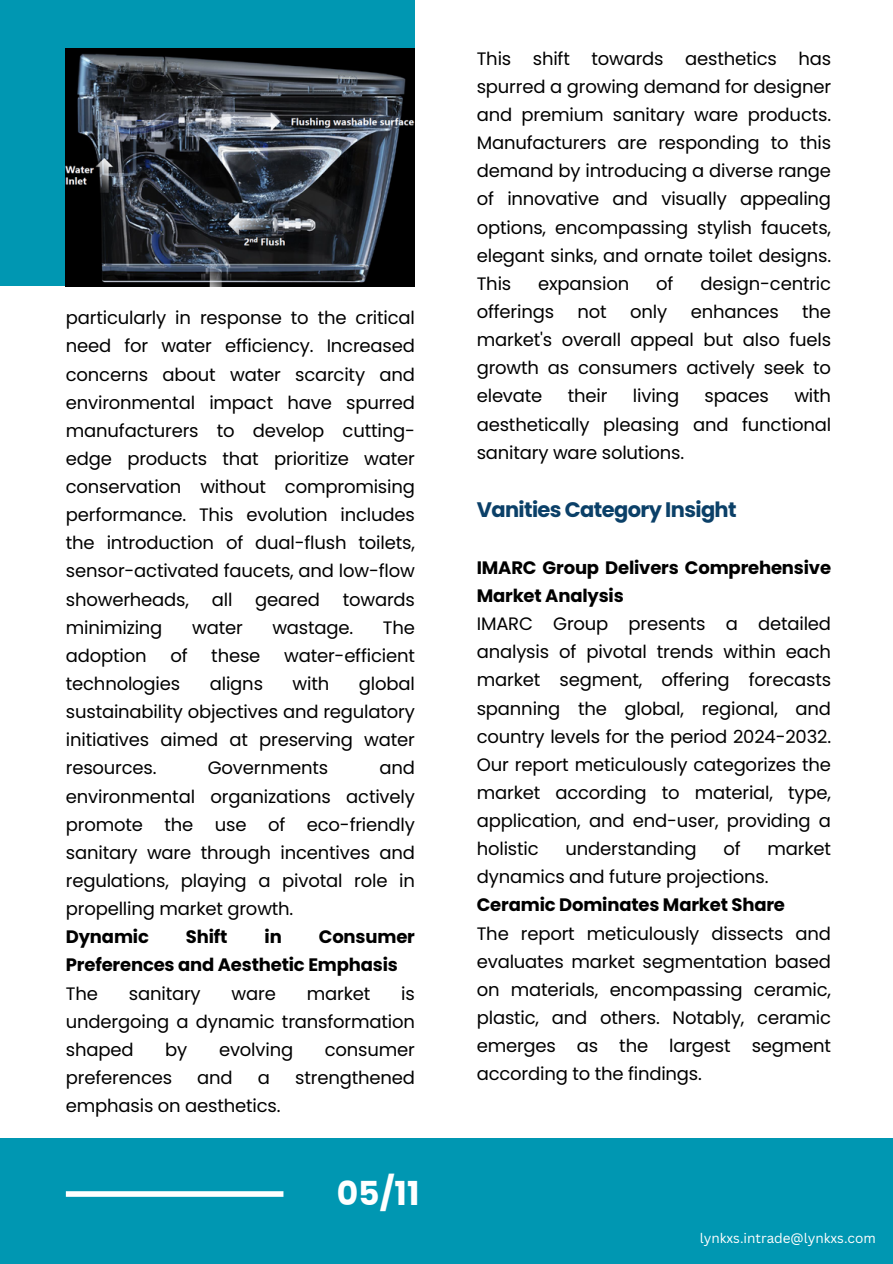
<style>
.page{position:relative;width:893px;height:1264px;background:#fff}
.page>*{position:absolute;margin:0;border:0;box-sizing:border-box;transform-origin:0 0}
.t1{font:700 33px "Poppins";color:#fff}
.t2{font:700 21px "Poppins";letter-spacing:-.03em;color:#0b4068}
.t3{font:18px/28.2px "Poppins";letter-spacing:-.01em;color:#000;text-align:justify}
.t4{font:700 18px/28.2px "Poppins";letter-spacing:-.01em;color:#000}
.t5{font:13.5px "Canva Sans";color:#fff}
.s1{font-weight:700}
.s2{font-weight:400}
</style>
<div class="page">
<div style="left:0;top:0;width:414px;height:286px;background:#0097b2"></div>
<div style="left:0;top:1137px;width:892px;height:126px;background:#0097b2"></div>
<div style="left:66px;top:1191px;width:217px;height:5px;background:#fff"></div>
<img style="left:66px;top:48px;width:349px;height:239px">
<p class="t3" style="left:66px;top:304px;width:350px">particularly in response to the critical need for water efficiency. Increased concerns about water scarcity and environmental impact have spurred manufacturers to develop cutting&shy;edge products that prioritize water conservation without compromising performance. This evolution includes the introduction of dual-flush toilets, sensor-activated faucets, and low-flow showerheads,</p>
<p class="t3" style="left:212px;top:585px;width:22px">all</p>
<p class="t3" style="left:255px;top:585px;width:66px">geared</p>
<p class="t3" style="left:343px;top:585px;width:74px">towards</p>
<p class="t3" style="left:66px;top:613px;width:98px">minimizing</p>
<p class="t3" style="left:192px;top:613px;width:52px">water</p>
<p class="t3" style="left:272px;top:613px;width:82px">wastage.</p>
<p class="t3" style="left:383px;top:613px;width:34px">The</p>
<p class="t3" style="left:66px;top:641px;width:82px">adoption</p>
<p class="t3" style="left:170px;top:641px;width:19px">of</p>
<p class="t3" style="left:211px;top:641px;width:51px">these</p>
<p class="t3" style="left:284px;top:641px;width:132px">water-efficient</p>
<p class="t3" style="left:66px;top:669px;width:116px">technologies</p>
<p class="t3" style="left:210px;top:669px;width:55px">aligns</p>
<p class="t3" style="left:292px;top:669px;width:38px">with</p>
<p class="t3" style="left:66px;top:669px;width:350px;text-indent:293px">global sustainability objectives and regulatory initiatives aimed at preserving water resources.</p>
<p class="t3" style="left:66px;top:754px;width:350px;text-align:left;text-indent:313px">and environmental organizations actively promote the use of eco-friendly sanitary ware through incentives and regulations, playing a pivotal role in propelling market growth.<br><span class="s1">Dynamic</span></p>
<p class="t3" style="left:208px;top:754px;width:122px">Governments</p>
<p class="t4" style="left:186px;top:922px;width:43px">Shift</p>
<p class="t4" style="left:264px;top:922px;width:19px">in</p>
<p class="t4" style="left:66px;top:922px;width:350px;text-indent:253px">Consumer<br>Preferences and Aesthetic Emphasis<br><span class="s2">The</span></p>
<p class="t3" style="left:66px;top:979px;width:350px;text-indent:335px">is undergoing a dynamic transformation shaped</p>
<p class="t3" style="left:129px;top:979px;width:73px">sanitary</p>
<p class="t3" style="left:232px;top:979px;width:46px">ware</p>
<p class="t3" style="left:307px;top:979px;width:65px">market</p>
<p class="t3" style="left:165px;top:1035px;width:24px">by</p>
<p class="t3" style="left:219px;top:1035px;width:76px">evolving</p>
<p class="t3" style="left:325px;top:1035px;width:92px">consumer</p>
<p class="t3" style="left:66px;top:1063px;width:108px">preferences</p>
<p class="t3" style="left:197px;top:1063px;width:37px">and</p>
<p class="t3" style="left:258px;top:1063px;width:14px">a</p>
<p class="t3" style="left:295px;top:1063px;width:121px">strengthened</p>
<p class="t3" style="left:66px;top:1091px;width:216px">emphasis on aesthetics.</p>
<p class="t1" style="left:337px;top:1169px;width:84px">05/11</p>
<p class="t3" style="left:476px;top:44px;width:356px">This shift towards aesthetics has spurred a growing demand for designer and premium sanitary ware products.<br>Manufacturers are responding to this demand by introducing a diverse range of innovative and visually appealing options, encompassing stylish faucets, elegant sinks, and ornate toilet designs.<br>This</p>
<p class="t3" style="left:538px;top:269px;width:93px">expansion</p>
<p class="t3" style="left:656px;top:269px;width:19px">of</p>
<p class="t3" style="left:700px;top:269px;width:132px">design-centric</p>
<p class="t3" style="left:476px;top:297px;width:79px">offerings</p>
<p class="t3" style="left:577px;top:297px;width:31px">not</p>
<p class="t3" style="left:630px;top:297px;width:39px">only</p>
<p class="t3" style="left:690px;top:297px;width:90px">enhances</p>
<p class="t3" style="left:476px;top:297px;width:356px;text-indent:325px">the market's overall appeal but also fuels growth as consumers actively seek to elevate</p>
<p class="t3" style="left:476px;top:382px;width:356px;text-indent:317px">with aesthetically pleasing and functional sanitary ware solutions.</p>
<p class="t2" style="left:476px;top:494px;width:261px">Vanities Category Insight</p>
<h1 class="t3" style="left:476px;top:553px;width:356px;text-align:left"><span class="s1">IMARC Group Delivers Comprehensive Market Analysis<br></span>IMARC Group presents a detailed analysis of pivotal trends within each market segment, offering forecasts spanning the global, regional, and country levels for the period 2024-2032.<br>Our report meticulously categorizes the market according to material, type, application, and end-user, providing a holistic</h1>
<p class="t3" style="left:568px;top:382px;width:41px">their</p>
<p class="t3" style="left:633px;top:382px;width:48px">living</p>
<p class="t3" style="left:704px;top:382px;width:66px">spaces</p>
<h1 class="t3" style="left:565px;top:834px;width:132px">understanding</h1>
<h1 class="t3" style="left:723px;top:834px;width:19px">of</h1>
<h1 class="t3" style="left:476px;top:834px;width:356px;text-align:left;text-indent:291px">market dynamics and future projections.<br><span class="s1">Ceramic Dominates Market Share<br></span>The report meticulously dissects and evaluates market segmentation based on materials, encompassing ceramic, plastic, and others. Notably, ceramic emerges as the largest segment according to the findings.</h1>
<p class="t5" style="left:699px;top:1228px;width:177px">lynkxs.intrade@lynkxs.com</p>
</div>
